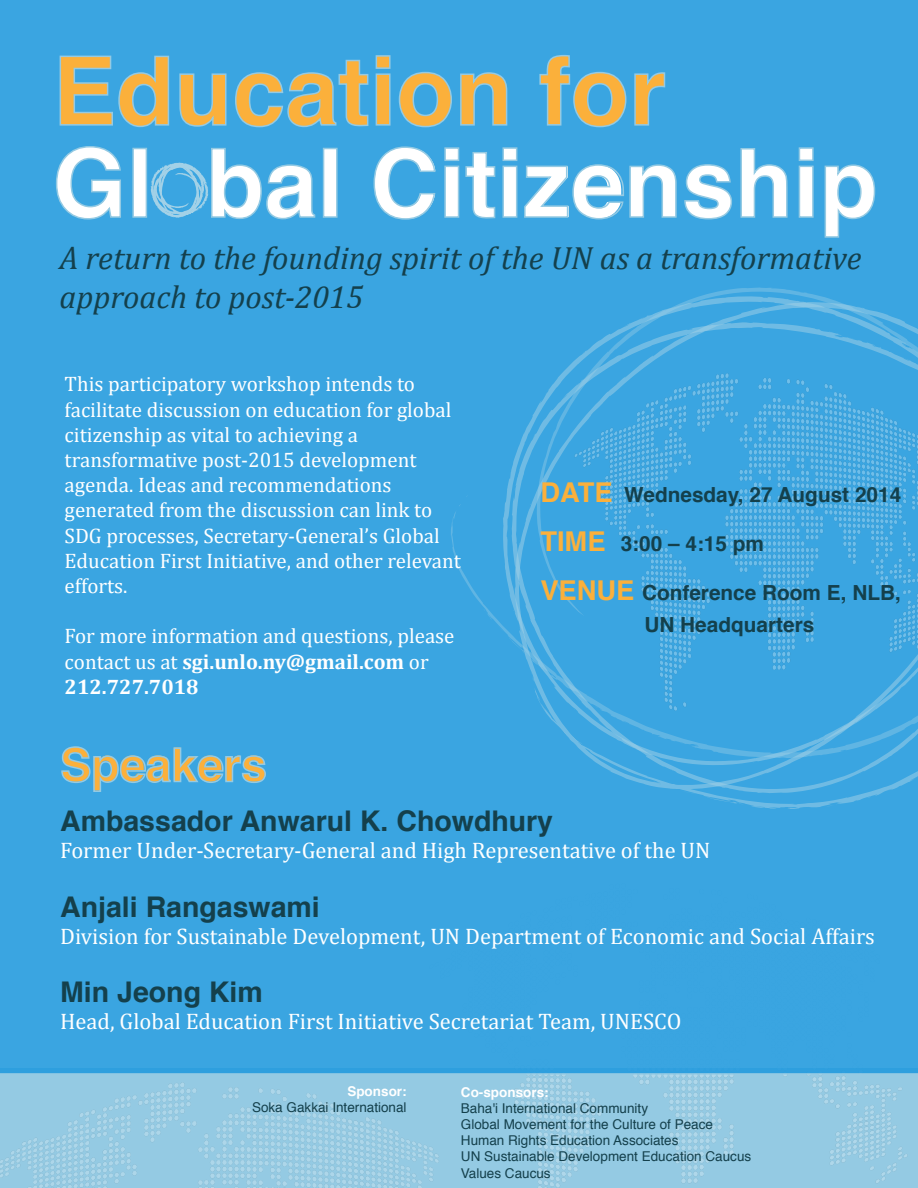
<style>
.page{position:relative;width:918px;height:1188px;background:#fff}
.page>*{position:absolute;margin:0;border:0;box-sizing:border-box;transform-origin:0 0}
.t1{font:700 95.25px "Helvetica";color:#fff}
.t2{font:700 95.25px "Helvetica";color:#fbb03b}
.t3{font:700 46.5px "Helvetica";color:#fbb03b}
.t4{font:italic 32.25px/38.7px "Cambria";color:#14404c}
.t5{font:700 28.5px "Helvetica";color:#14404c}
.t6{font:22.5px "Cambria";color:#fff}
.t7{font:21px/25.2px "Cambria";color:#fff}
.t8{font:700 20.85px/31.5px "Helvetica";color:#14404c}
.t9{font:13.5px/16.2px "Helvetica";color:#14404c}
.t10{font:700 13.5px "Helvetica";color:#fff}
.s1{font-weight:700}
.s2{font-size:27.3px;color:#fbb03b}
</style>
<div class="page">
<img style="left:484px;top:1075px;width:434px;height:113px">
<div style="left:0;top:0;width:918px;height:1075px;background:#3aa5e1"></div>
<svg style="left:59px;top:55px;width:111px;height:73px;background:#45a9e1"></svg>
<svg style="left:179px;top:73px;width:48px;height:54px;background:#48aae1"></svg>
<svg style="left:234px;top:59px;width:135px;height:69px;background:#44a9e1"></svg>
<svg style="left:375px;top:54px;width:16px;height:72px"></svg>
<svg style="left:398px;top:71px;width:55px;height:57px;background:#45a9e1"></svg>
<svg style="left:459px;top:71px;width:49px;height:55px;background:#47aae1"></svg>
<svg style="left:539px;top:54px;width:88px;height:74px;background:#43a8e1"></svg>
<svg style="left:634px;top:71px;width:32px;height:55px;background:#46aae1"></svg>
<svg style="left:55px;top:145px;width:67px;height:75px;background:#45a9e1"></svg>
<div style="left:132px;top:148px;width:15px;height:70px;border:2px solid #94cae3"></div>
<div style="left:323px;top:148px;width:15px;height:70px;border:2px solid #94cae3"></div>
<svg style="left:373px;top:146px;width:63px;height:74px;background:#43a8e1"></svg>
<svg style="left:444px;top:147px;width:52px;height:72px;background:#47aae1"></svg>
<svg style="left:502px;top:147px;width:175px;height:73px;background:#44a9e1"></svg>
<svg style="left:684px;top:163px;width:49px;height:57px;background:#47aae1"></svg>
<svg style="left:740px;top:147px;width:48px;height:72px;background:#45a9e1"></svg>
<svg style="left:798px;top:147px;width:16px;height:72px"></svg>
<svg style="left:824px;top:164px;width:52px;height:74px;background:#45a9e1"></svg>
<svg style="left:61px;top:746px;width:206px;height:47px;background:#49abe1"></svg>
<svg style="left:151px;top:147px;width:165px;height:73px;background:#4aabe1"></svg>
<div style="left:451px;top:288px;width:467px;height:470px;background:#3aa5e1"></div>
<svg style="left:458px;top:493px;width:11px;height:16px"></svg>
<svg style="left:496px;top:625px;width:8px;height:7px"></svg>
<svg style="left:515px;top:302px;width:403px;height:507px;background:#42a8e1"></svg>
<svg style="left:681px;top:793px;width:15px;height:1px"></svg>
<svg style="left:733px;top:803px;width:12px;height:2px"></svg>
<svg style="left:825px;top:805px;width:10px;height:2px"></svg>
<svg style="left:867px;top:796px;width:6px;height:2px"></svg>
<svg style="left:512px;top:322px;width:406px;height:471px;background:#42a8e1"></svg>
<svg style="left:570px;top:691px;width:10px;height:10px"></svg>
<img style="left:0;top:1067px;width:484px;height:121px">
<h1 class="t2" style="left:53px;top:14px;width:615px">Education for</h1>
<h1 class="t1" style="left:53px;top:107px;width:827px">Gl bal Citizenship</h1>
<h3 class="t4" style="left:59px;top:238px;width:804px">A return to the founding spirit of the UN as a transformative approach to post-2015</h3>
<p class="t7" style="left:65px;top:371px;width:398px">This participatory workshop intends to facilitate discussion on education for global citizenship as vital to achieving a transformative post-2015 development agenda. Ideas and recommendations generated from the discussion can link to SDG processes, Secretary-General’s Global Education First Initiative, and other relevant efforts.</p>
<p class="t7" style="left:65px;top:623px;width:391px">For more information and questions, please contact us at <span class="s1">sgi.unlo.ny@gmail.com</span> or<br><span class="s1">212.727.7018</span></p>
<p class="t8" style="left:540px;top:479px;width:362px"><span class="s2">DATE</span> Wednesday, 27 August 2014</p>
<p class="t8" style="left:540px;top:528px;width:225px"><span class="s2">TIME</span> 3:00 – 4:15 pm</p>
<p class="t8" style="left:644px;top:577px;width:258px;text-indent:-104px"><span class="s2">VENUE</span> Conference Room E, NLB,<br>UN Headquarters</p>
<h2 class="t3" style="left:60px;top:728px;width:208px">Speakers</h2>
<h3 class="t5" style="left:60px;top:798px;width:495px">Ambassador Anwarul K. Chowdhury</h3>
<p class="t6" style="left:60px;top:837px;width:652px">Former Under-Secretary-General and High Representative of the UN</p>
<h3 class="t5" style="left:60px;top:884px;width:261px">Anjali Rangaswami</h3>
<p class="t6" style="left:60px;top:923px;width:816px">Division for Sustainable Development, UN Department of Economic and Social Affairs</p>
<h3 class="t5" style="left:60px;top:969px;width:204px">Min Jeong Kim</h3>
<p class="t6" style="left:60px;top:1008px;width:623px">Head, Global Education First Initiative Secretariat Team, UNESCO</p>
<p class="t10" style="left:347px;top:1080px;width:61px">Sponsor:</p>
<p class="t9" style="left:252px;top:1099px;width:156px">Soka Gakkai International</p>
<p class="t10" style="left:461px;top:1081px;width:89px">Co-sponsors:</p>
<p class="t9" style="left:461px;top:1100px;width:292px">Baha'i International Community<br>Global Movement for the Culture of Peace Human Rights Education Associates<br>UN Sustainable Development Education Caucus Values Caucus</p>
</div>
